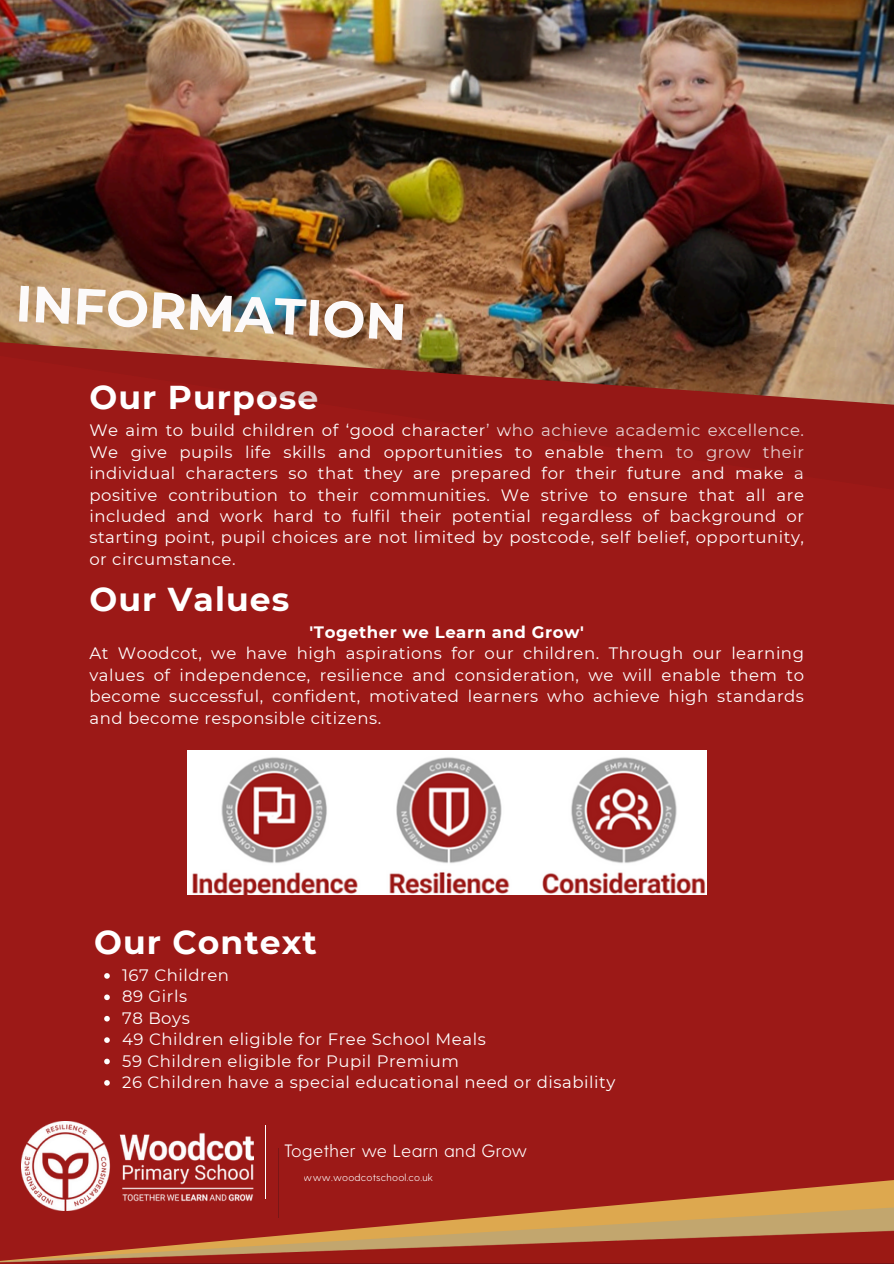
<style>
.page{position:relative;width:894px;height:1264px;background:#fff}
.page>*{position:absolute;margin:0;border:0;box-sizing:border-box;transform-origin:0 0}
.t1{font:700 51px "Montserrat";color:#fcfafa}
.t2{font:700 33px "Montserrat";letter-spacing:.035em;color:#fff}
.t3{font:300 17.85px "Greycliff CF";letter-spacing:.02em;color:#fff}
.t4{font:16.5px/21.5px "Montserrat";letter-spacing:.035em;color:#fff;text-align:justify}
.t5{font:700 16.5px "Montserrat";letter-spacing:.035em;color:#fff}
.t6{font:300 10.05px "Greycliff CF";letter-spacing:.02em;color:#fff}
</style>
<div class="page">
<div style="left:0;top:0;width:893px;height:1263px;background:#9c1917"></div>
<img style="left:0;top:0;width:893px;height:404px">
<svg style="left:253px;top:1177px;width:640px;height:28px"></svg>
<svg style="left:55px;top:1205px;width:838px;height:25px"></svg>
<img style="left:0;top:1230px;width:893px;height:32px">
<hr style="left:266px;top:1125px;width:1px;height:73px;background:#fff">
<hr style="left:278px;top:1148px;width:1px;height:70px;background:#7a1616">
<img style="left:187px;top:750px;width:519px;height:144px">
<svg style="left:104px;top:973px;width:6px;height:5px"></svg>
<svg style="left:104px;top:994px;width:6px;height:6px"></svg>
<svg style="left:104px;top:1015px;width:6px;height:6px"></svg>
<svg style="left:104px;top:1037px;width:6px;height:5px"></svg>
<svg style="left:104px;top:1058px;width:6px;height:6px"></svg>
<svg style="left:104px;top:1080px;width:6px;height:5px"></svg>
<img style="left:21px;top:1121px;width:232px;height:89px">
<h1 class="t1" style="left:17px;top:271px;width:393px;rotate:3deg">INFORMATION</h1>
<h2 class="t2" style="left:89px;top:377px;width:230px">Our Purpose</h2>
<p class="t4" style="left:89px;top:420px;width:716px">We aim to build children of ‘good character’ who achieve academic excellence.<br>We give pupils life skills and opportunities to enable them to grow their individual characters so that they are prepared for their future and make a positive contribution to their communities. We strive to ensure that all are included and work hard to fulfil their potential regardless of background or starting point, pupil choices are not limited by postcode, self belief, opportunity, or circumstance.</p>
<h2 class="t2" style="left:89px;top:579px;width:201px">Our Values</h2>
<p class="t5" style="left:309px;top:622px;width:276px">'Together we Learn and Grow'</p>
<p class="t4" style="left:89px;top:642px;width:716px">At Woodcot, we have high aspirations for our children. Through our learning values of independence, resilience and consideration, we will enable them to become successful, confident, motivated learners who achieve high standards and become responsible citizens.</p>
<h2 class="t2" style="left:94px;top:922px;width:224px">Our Context</h2>
<p class="t4" style="left:122px;top:964px;width:494px;text-align:left">167 Children<br>89 Girls<br>78 Boys<br>49 Children eligible for Free School Meals<br>59 Children eligible for Pupil Premium<br>26 Children have a special educational need or disability</p>
<p class="t3" style="left:283px;top:1139px;width:245px">Together we Learn and Grow</p>
<p class="t6" style="left:303px;top:1170px;width:131px">www.woodcotschool.co.uk</p>
</div>
